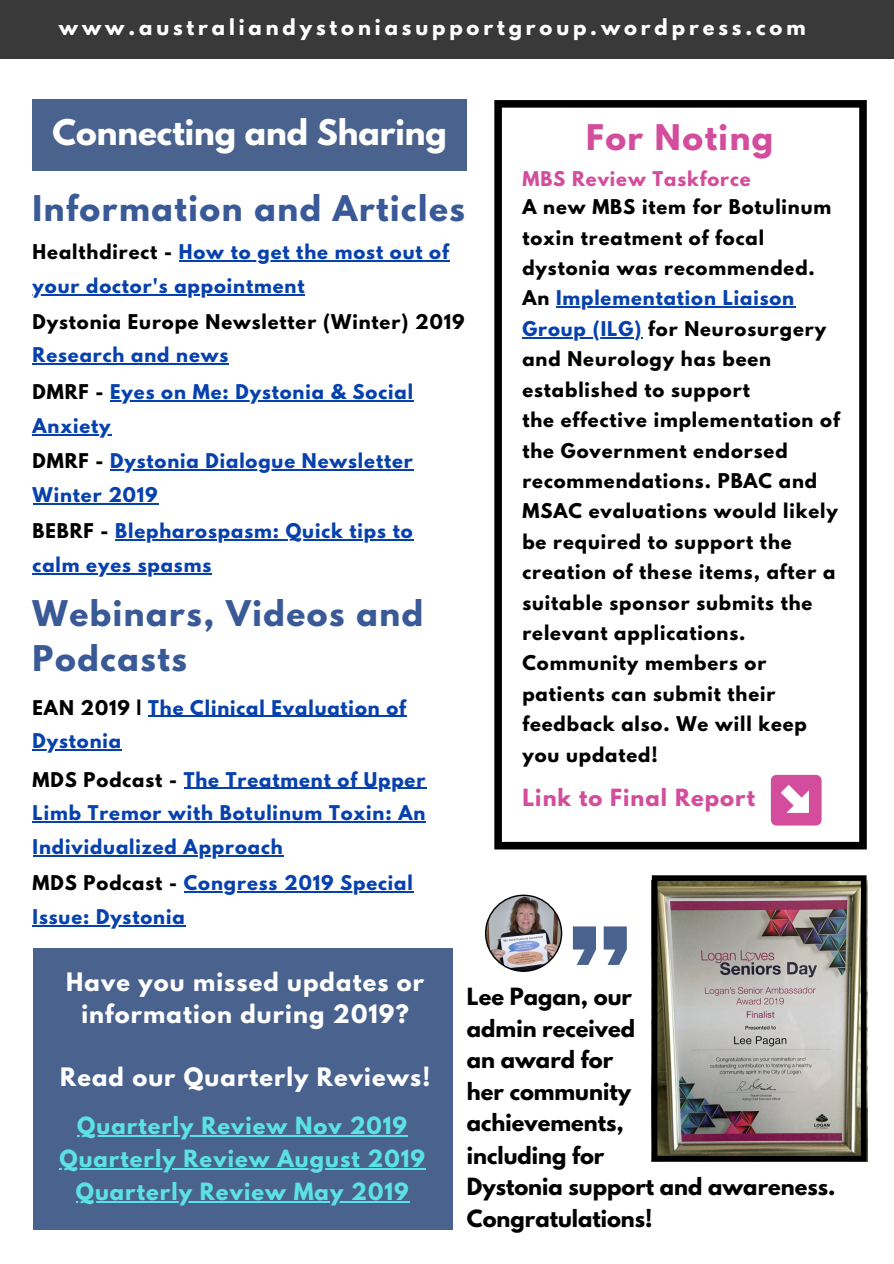
<style>
.page{position:relative;width:894px;height:1264px;background:#fff}
.page>*{position:absolute;margin:0;border:0;box-sizing:border-box;transform-origin:0 0}
.t1{font:700 31.35px/45px "League Spartan";letter-spacing:.05em;color:#395a97}
.t2{font:700 31.35px "League Spartan";color:#fff}
.t3{font:700 31.35px "League Spartan";letter-spacing:.05em;color:#d34d9c}
.t4{font:700 22.5px/31.5px "League Spartan";letter-spacing:.05em;color:#fff;text-align:center}
.t5{font:700 21px/31.5px "League Spartan";color:#000}
.t6{font:700 21px/33.2px "League Spartan";letter-spacing:.05em;color:#5ce1e6;text-align:center}
.t7{font:700 21px "League Spartan";letter-spacing:.05em;color:#d34d9c}
.t8{font:700 19.5px "League Spartan";letter-spacing:.2em;color:#fff}
.t9{font:700 18px/30.5px "League Spartan";letter-spacing:.05em;color:#000}
.t10{font:700 18px/33.8px "League Spartan";letter-spacing:.05em;color:#0641ad}
.t11{font:700 18px "League Spartan";letter-spacing:.05em;color:#d34d9c}
.s1{color:#000}
.s2{color:#0641ad}
</style>
<div class="page">
<div style="left:0;top:0;width:893px;height:59px;background:#393939"></div>
<svg style="left:572px;top:926px;width:54px;height:38px"></svg>
<div style="left:33px;top:100px;width:433px;height:71px;background:#49628e"></div>
<div style="left:33px;top:948px;width:419px;height:282px;background:#49628e"></div>
<svg style="left:494px;top:100px;width:372px;height:749px"></svg>
<div style="left:770px;top:774px;width:51px;height:51px;background:#d34d9c;border-radius:6px"></div>
<svg style="left:780px;top:784px;width:28px;height:28px"></svg>
<hr style="left:148px;top:715px;width:259px;height:1px;background:#0641ad">
<hr style="left:33px;top:749px;width:89px;height:1px;background:#0641ad">
<hr style="left:179px;top:260px;width:270px;height:2px;background:#0641ad">
<hr style="left:33px;top:294px;width:272px;height:1px;background:#0641ad">
<hr style="left:556px;top:306px;width:238px;height:2px;background:#0641ad">
<hr style="left:522px;top:337px;width:120px;height:1px;background:#0641ad">
<hr style="left:77px;top:1135px;width:331px;height:1px;background:#5ce1e6">
<hr style="left:59px;top:1168px;width:367px;height:1px;background:#5ce1e6">
<hr style="left:76px;top:1201px;width:333px;height:1px;background:#5ce1e6">
<hr style="left:33px;top:363px;width:196px;height:1px;background:#0641ad">
<hr style="left:110px;top:400px;width:304px;height:1px;background:#0641ad">
<hr style="left:33px;top:434px;width:79px;height:1px;background:#0641ad">
<hr style="left:110px;top:469px;width:303px;height:1px;background:#0641ad">
<hr style="left:33px;top:503px;width:125px;height:1px;background:#0641ad">
<hr style="left:115px;top:539px;width:298px;height:1px;background:#0641ad">
<hr style="left:33px;top:573px;width:179px;height:1px;background:#0641ad">
<hr style="left:184px;top:787px;width:242px;height:2px;background:#0641ad">
<hr style="left:33px;top:821px;width:393px;height:1px;background:#0641ad">
<hr style="left:33px;top:855px;width:250px;height:1px;background:#0641ad">
<hr style="left:184px;top:891px;width:229px;height:1px;background:#0641ad">
<hr style="left:33px;top:925px;width:152px;height:1px;background:#0641ad">
<img style="left:485px;top:894px;width:77px;height:77px">
<img style="left:651px;top:875px;width:215px;height:286px">
<p class="t8" style="left:59px;top:18px;width:748px">www.australiandystoniasupportgroup.wordpress.com</p>
<h1 class="t2" style="left:52px;top:117px;width:396px">Connecting and Sharing</h1>
<h1 class="t2" style="left:77px;top:133px;width:359px">Information and Links</h1>
<h1 class="t1" style="left:33px;top:190px;width:434px">Information and Articles</h1>
<p class="t10" style="left:33px;top:238px;width:417px"><span class="s1">Healthdirect -</span> How to get the most out of your doctor's appointment</p>
<p class="t9" style="left:33px;top:308px;width:433px">Dystonia Europe Newsletter (Winter) 2019</p>
<p class="t10" style="left:33px;top:339px;width:382px;line-height:36.8px">Research and news<br><span class="s1">DMRF -</span> Eyes on Me: Dystonia &amp; Social</p>
<p class="t10" style="left:33px;top:411px;width:381px;line-height:34.5px">Anxiety<br><span class="s1">DMRF -</span> Dystonia Dialogue Newsletter<br>Winter 2019</p>
<p class="t10" style="left:33px;top:516px;width:381px"><span class="s1">BEBRF -</span> Blepharospasm: Quick tips to calm eyes spasms</p>
<h1 class="t1" style="left:33px;top:594px;width:392px">Webinars, Videos and<br>Podcasts</h1>
<p class="t10" style="left:33px;top:692px;width:375px"><span class="s1">EAN 2019 |</span> The Clinical Evaluation of<br>Dystonia</p>
<p class="t10" style="left:33px;top:764px;width:394px;text-align:justify"><span class="s1">MDS Podcast -</span> The Treatment of Upper Limb Tremor with Botulinum Toxin: An Individualized Approach</p>
<p class="t10" style="left:33px;top:868px;width:381px"><span class="s1">MDS Podcast -</span> Congress 2019 Special<br>Issue: Dystonia</p>
<h1 class="t3" style="left:586px;top:122px;width:189px">For Noting</h1>
<p class="t11" style="left:522px;top:170px;width:230px">MBS Review Taskforce</p>
<p class="t9" style="left:522px;top:194px;width:319px">A new MBS item for Botulinum toxin treatment of focal dystonia was recommended.<br>An <span class="s2">Implementation Liaison<br>Group (ILG)</span> for Neurosurgery and Neurology has been established to support<br>the effective implementation of the Government endorsed recommendations. PBAC and<br>MSAC evaluations would likely be required to support the creation of these items, after a suitable sponsor submits the relevant applications.<br>Community members or patients can submit their feedback also. We will keep you updated!</p>
<p class="t7" style="left:522px;top:786px;width:234px">Link to Final Report</p>
<p class="t4" style="left:66px;top:969px;width:359px">Have you missed updates or information during 2019?</p>
<p class="t4" style="left:60px;top:1063px;width:371px">Read our Quarterly Reviews!</p>
<p class="t6" style="left:77px;top:1112px;width:331px">Quarterly Review Nov 2019</p>
<p class="t6" style="left:59px;top:1144px;width:367px">Quarterly Review August 2019<br>Quarterly Review May 2019</p>
<p class="t5" style="left:467px;top:983px;width:170px">Lee Pagan, our admin received an award for her community achievements,</p>
<p class="t5" style="left:467px;top:1142px;width:370px">including for<br>Dystonia support and awareness.<br>Congratulations!</p>
</div>
